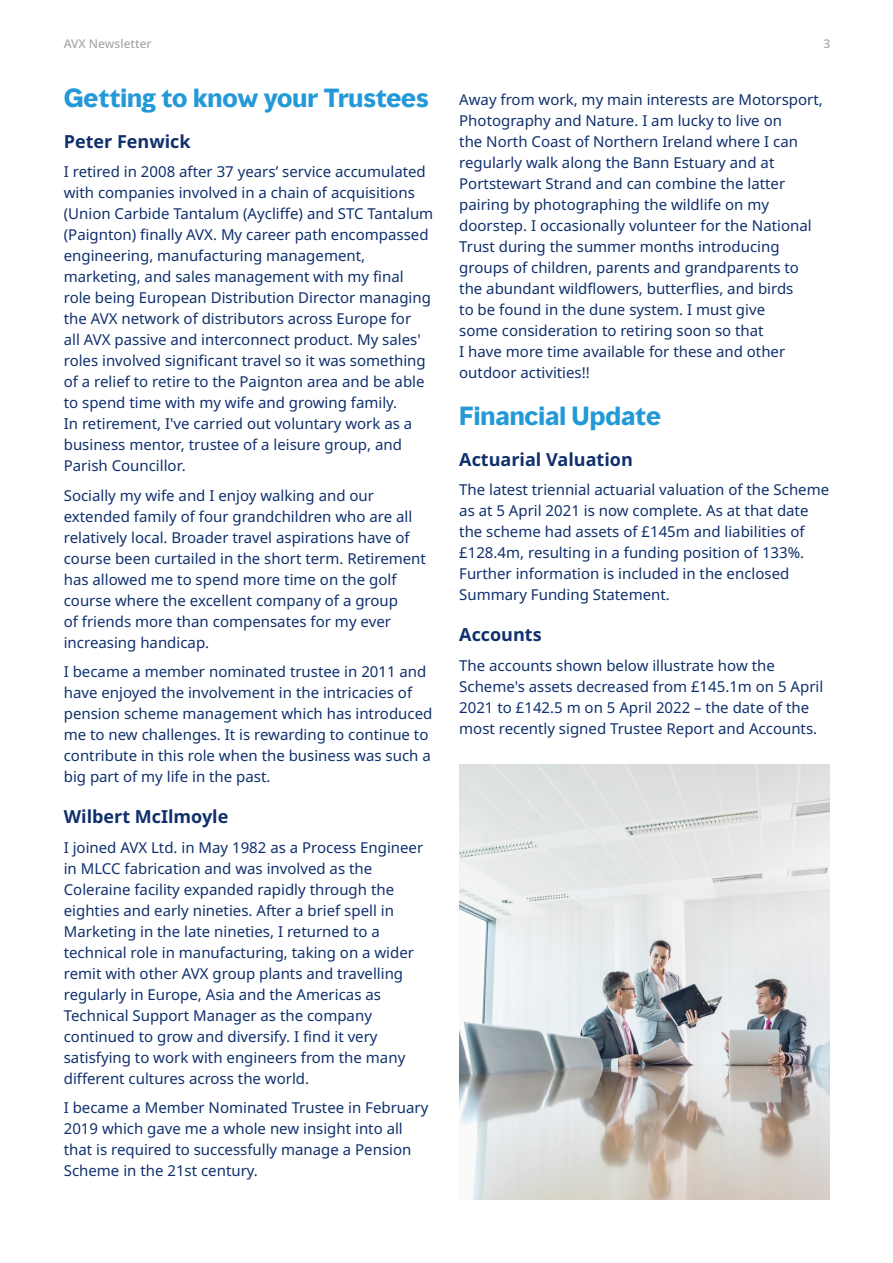
<style>
.page{position:relative;width:893px;height:1263px;background:#fff}
.page>*{position:absolute;margin:0;border:0;box-sizing:border-box;transform-origin:0 0}
.t1{font:700 24px "MMC Display";color:#239ad7}
.t2{font:700 18px "Noto Sans";color:#0f306d}
.t3{font:15px/21px "Noto Sans";color:#0f306d}
.t4{font:500 12px "Noto Sans";color:#a8a8a7}
</style>
<div class="page">
<img style="left:459px;top:765px;width:370px;height:434px">
<p class="t4" style="left:64px;top:35px;width:89px">AVX Newsletter</p>
<p class="t4" style="left:823px;top:35px;width:8px">3</p>
<h1 class="t1" style="left:64px;top:82px;width:366px">Getting to know your Trustees</h1>
<p class="t2" style="left:64px;top:129px;width:128px">Peter Fenwick</p>
<p class="t3" style="left:64px;top:162px;width:371px">I retired in 2008 after 37 years’ service accumulated with companies involved in a chain of acquisitions (Union Carbide Tantalum (Aycliffe) and STC Tantalum (Paignton) finally AVX. My career path encompassed engineering, manufacturing management, marketing, and sales management with my final role being European Distribution Director managing the AVX network of distributors across Europe for<br>all AVX passive and interconnect product. My sales' roles involved significant travel so it was something of a relief to retire to the Paignton area and be able to spend time with my wife and growing family.<br>In retirement, I've carried out voluntary work as a business mentor, trustee of a leisure group, and Parish Councillor.</p>
<p class="t3" style="left:64px;top:485px;width:364px">Socially my wife and I enjoy walking and our extended family of four grandchildren who are all relatively local. Broader travel aspirations have of course been curtailed in the short term. Retirement has allowed me to spend more time on the golf course where the excellent company of a group<br>of friends more than compensates for my ever increasing handicap.</p>
<p class="t3" style="left:64px;top:662px;width:370px">I became a member nominated trustee in 2011 and have enjoyed the involvement in the intricacies of pension scheme management which has introduced me to new challenges. It is rewarding to continue to contribute in this role when the business was such a big part of my life in the past.</p>
<p class="t2" style="left:64px;top:804px;width:166px">Wilbert McIlmoyle</p>
<p class="t3" style="left:64px;top:837px;width:361px">I joined AVX Ltd. in May 1982 as a Process Engineer in MLCC fabrication and was involved as the Coleraine facility expanded rapidly through the eighties and early nineties. After a brief spell in Marketing in the late nineties, I returned to a technical role in manufacturing, taking on a wider remit with other AVX group plants and travelling regularly in Europe, Asia and the Americas as Technical Support Manager as the company continued to grow and diversify. I find it very satisfying to work with engineers from the many different cultures across the world.</p>
<p class="t3" style="left:64px;top:1098px;width:366px">I became a Member Nominated Trustee in February 2019 which gave me a whole new insight into all that is required to successfully manage a Pension Scheme in the 21st century.</p>
<p class="t3" style="left:459px;top:89px;width:365px">Away from work, my main interests are Motorsport, Photography and Nature. I am lucky to live on<br>the North Coast of Northern Ireland where I can regularly walk along the Bann Estuary and at Portstewart Strand and can combine the latter pairing by photographing the wildlife on my doorstep. I occasionally volunteer for the National Trust during the summer months introducing groups of children, parents and grandparents to the abundant wildflowers, butterflies, and birds<br>to be found in the dune system. I must give<br>some consideration to retiring soon so that<br>I have more time available for these and other outdoor activities!!</p>
<h1 class="t1" style="left:459px;top:400px;width:203px">Financial Update</h1>
<p class="t2" style="left:459px;top:446px;width:175px">Actuarial Valuation</p>
<p class="t3" style="left:459px;top:480px;width:371px">The latest triennial actuarial valuation of the Scheme as at 5 April 2021 is now complete. As at that date the scheme had assets of £145m and liabilities of £128.4m, resulting in a funding position of 133%.<br>Further information is included in the enclosed Summary Funding Statement.</p>
<p class="t2" style="left:459px;top:622px;width:84px">Accounts</p>
<p class="t3" style="left:459px;top:655px;width:366px">The accounts shown below illustrate how the Scheme's assets decreased from £145.1m on 5 April 2021 to £142.5 m on 5 April 2022 – the date of the most recently signed Trustee Report and Accounts.</p>
</div>
